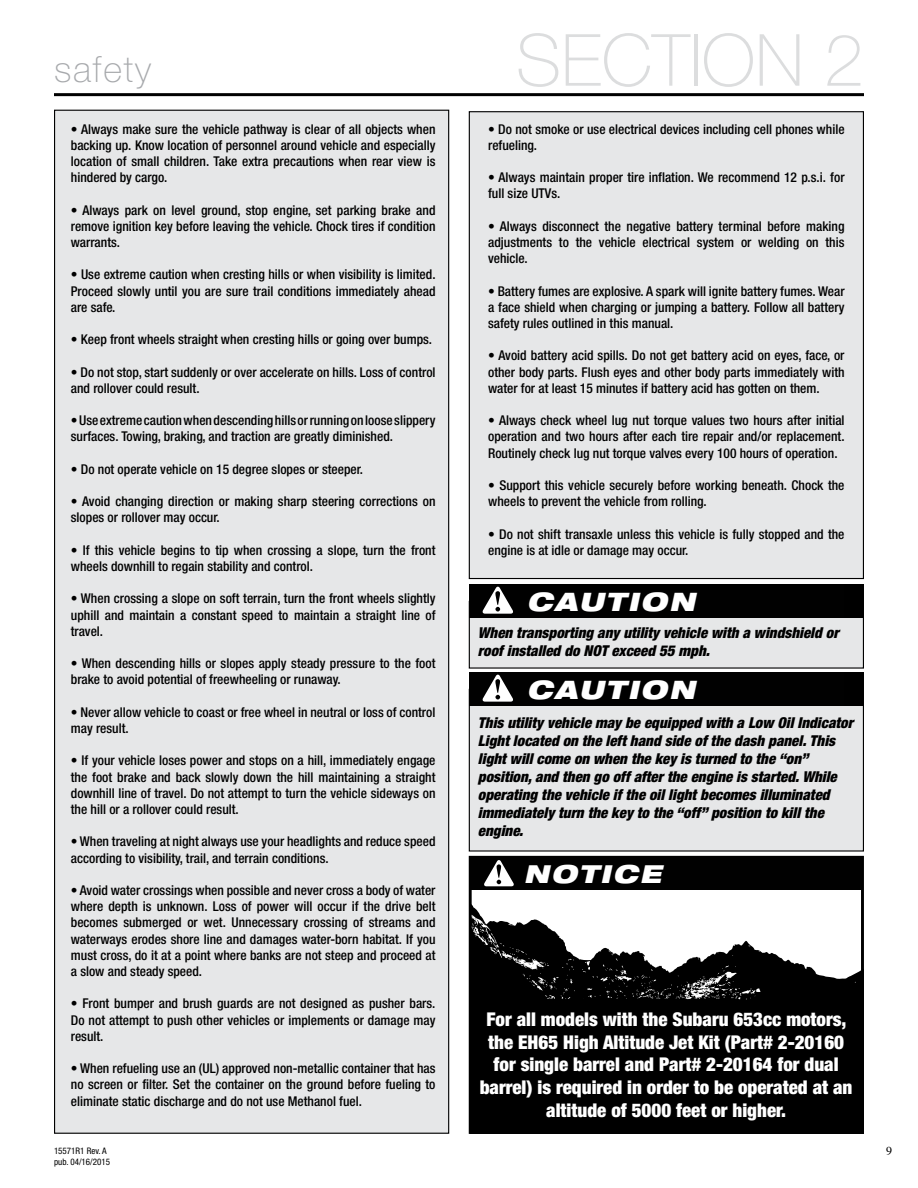
<style>
.page{position:relative;width:918px;height:1188px;background:#fff}
.page>*{position:absolute;margin:0;border:0;box-sizing:border-box;transform-origin:0 0}
.t1{font:100 72px "Helvetica Neue";color:#dcddde}
.t2{font:100 36px "Helvetica Neue";letter-spacing:.05em;color:#a7a9ac}
.t3{font:italic 900 expanded 25.5px "Helvetica Neue";letter-spacing:.075em;color:#fff}
.t4{font:italic 900 expanded 24.9px "Helvetica Neue";letter-spacing:.075em;color:#fff}
.t5{font:900 condensed 19.05px/22.8px "Helvetica Neue";color:#fff;text-align:center}
.t6{font:italic 900 condensed 15px/18px "Helvetica Neue";color:#000}
.t7{font:500 condensed 13.5px/16.2px "Helvetica Neue";color:#000;text-align:justify}
.t8{font:12px "Times";color:#000}
.t9{font:condensed 9px "Helvetica Neue";color:#000}
</style>
<div class="page">
<div style="left:469px;top:689px;width:394px;height:162px;background:#e6e7e8"></div>
<div style="left:469px;top:689px;width:395px;height:163px;border:1px solid #000"></div>
<div style="left:469px;top:601px;width:394px;height:67px;background:#e6e7e8"></div>
<div style="left:55px;top:110px;width:394px;height:1023px;background:#e6e7e8"></div>
<div style="left:469px;top:112px;width:394px;height:467px;background:#e6e7e8"></div>
<hr style="left:54px;top:93px;width:810px;height:3px;background:#000">
<div style="left:469px;top:672px;width:376px;height:33px;background:#010101"></div>
<svg style="left:482px;top:674px;width:31px;height:28px"></svg>
<div style="left:469px;top:584px;width:376px;height:33px;background:#010101"></div>
<svg style="left:482px;top:586px;width:31px;height:28px"></svg>
<svg style="left:469px;top:856px;width:395px;height:278px;fill:#000"></svg>
<div style="left:471px;top:858px;width:391px;height:32px;background:#010101"></div>
<svg style="left:484px;top:860px;width:30px;height:26px"></svg>
<div style="left:844px;top:672px;width:20px;height:33px;background:#000"></div>
<div style="left:844px;top:584px;width:20px;height:33px;background:#000"></div>
<h2 class="t2" style="left:54px;top:49px;width:98px">safety</h2>
<p class="t7" style="left:71px;top:121px;width:366px">• Always make sure the vehicle pathway is clear of all objects when backing up. Know location of personnel around vehicle and especially location of small children. Take extra precautions when rear view is hindered by cargo.</p>
<p class="t7" style="left:71px;top:202px;width:366px">• Always park on level ground, stop engine, set parking brake and remove ignition key before leaving the vehicle. Chock tires if condition warrants.</p>
<p class="t7" style="left:71px;top:266px;width:366px">• Use extreme caution when cresting hills or when visibility is limited.<br>Proceed slowly until you are sure trail conditions immediately ahead are safe.</p>
<p class="t7" style="left:71px;top:331px;width:363px">• Keep front wheels straight when cresting hills or going over bumps.</p>
<p class="t7" style="left:71px;top:364px;width:366px">• Do not stop, start suddenly or over accelerate on hills. Loss of control and rollover could result.</p>
<p class="t7" style="left:71px;top:412px;width:366px">• Use extreme caution when descending hills or running on loose slippery surfaces. Towing, braking, and traction are greatly diminished.</p>
<p class="t7" style="left:71px;top:461px;width:294px">• Do not operate vehicle on 15 degree slopes or steeper.</p>
<p class="t7" style="left:71px;top:493px;width:366px">• Avoid changing direction or making sharp steering corrections on slopes or rollover may occur.</p>
<p class="t7" style="left:71px;top:542px;width:366px">• If this vehicle begins to tip when crossing a slope, turn the front wheels downhill to regain stability and control.</p>
<p class="t7" style="left:71px;top:590px;width:366px">• When crossing a slope on soft terrain, turn the front wheels slightly uphill and maintain a constant speed to maintain a straight line of travel.</p>
<p class="t7" style="left:71px;top:655px;width:366px">• When descending hills or slopes apply steady pressure to the foot brake to avoid potential of freewheeling or runaway.</p>
<p class="t7" style="left:71px;top:704px;width:366px">• Never allow vehicle to coast or free wheel in neutral or loss of control may result.</p>
<p class="t7" style="left:71px;top:752px;width:366px">• If your vehicle loses power and stops on a hill, immediately engage the foot brake and back slowly down the hill maintaining a straight downhill line of travel. Do not attempt to turn the vehicle sideways on the hill or a rollover could result.</p>
<p class="t7" style="left:71px;top:833px;width:366px">• When traveling at night always use your headlights and reduce speed according to visibility, trail, and terrain conditions.</p>
<p class="t7" style="left:71px;top:882px;width:366px">• Avoid water crossings when possible and never cross a body of water where depth is unknown. Loss of power will occur if the drive belt becomes submerged or wet. Unnecessary crossing of streams and waterways erodes shore line and damages water-born habitat. If you must cross, do it at a point where banks are not steep and proceed at a slow and steady speed.</p>
<p class="t7" style="left:71px;top:995px;width:366px">• Front bumper and brush guards are not designed as pusher bars.<br>Do not attempt to push other vehicles or implements or damage may result.</p>
<p class="t7" style="left:71px;top:1060px;width:366px">• When refueling use an (UL) approved non-metallic container that has no screen or filter. Set the container on the ground before fueling to eliminate static discharge and do not use Methanol fuel.</p>
<p class="t9" style="left:54px;top:1145px;width:54px">15571R1 Rev. A</p>
<p class="t9" style="left:54px;top:1157px;width:58px">pub. 04/16/2015</p>
<h1 class="t1" style="left:516px;top:19px;width:350px">SECTION 2</h1>
<p class="t7" style="left:488px;top:121px;width:358px">• Do not smoke or use electrical devices including cell phones while refueling.</p>
<p class="t7" style="left:488px;top:169px;width:358px">• Always maintain proper tire inflation. We recommend 12 p.s.i. for full size UTVs.</p>
<p class="t7" style="left:488px;top:218px;width:358px">• Always disconnect the negative battery terminal before making adjustments to the vehicle electrical system or welding on this vehicle.</p>
<p class="t7" style="left:488px;top:283px;width:358px">• Battery fumes are explosive. A spark will ignite battery fumes. Wear a face shield when charging or jumping a battery. Follow all battery safety rules outlined in this manual.</p>
<p class="t7" style="left:488px;top:347px;width:358px">• Avoid battery acid spills. Do not get battery acid on eyes, face, or other body parts. Flush eyes and other body parts immediately with water for at least 15 minutes if battery acid has gotten on them.</p>
<p class="t7" style="left:488px;top:412px;width:358px">• Always check wheel lug nut torque values two hours after initial operation and two hours after each tire repair and/or replacement.<br>Routinely check lug nut torque valves every 100 hours of operation.</p>
<p class="t7" style="left:488px;top:477px;width:358px">• Support this vehicle securely before working beneath. Chock the wheels to prevent the vehicle from rolling.</p>
<p class="t7" style="left:488px;top:526px;width:358px">• Do not shift transaxle unless this vehicle is fully stopped and the engine is at idle or damage may occur.</p>
<h3 class="t3" style="left:527px;top:585px;width:170px">CAUTION</h3>
<p class="t6" style="left:478px;top:623px;width:362px">When transporting any utility vehicle with a windshield or roof installed do NOT exceed 55 mph.</p>
<h3 class="t3" style="left:527px;top:673px;width:170px">CAUTION</h3>
<p class="t6" style="left:478px;top:714px;width:377px">This utility vehicle may be equipped with a Low Oil Indicator Light located on the left hand side of the dash panel. This light will come on when the key is turned to the “on” position, and then go off after the engine is started. While operating the vehicle if the oil light becomes illuminated immediately turn the key to the “off” position to kill the engine.</p>
<h3 class="t4" style="left:524px;top:858px;width:139px">NOTICE</h3>
<h3 class="t5" style="left:480px;top:1007px;width:374px">For all models with the Subaru 653cc motors, the EH65 High Altitude Jet Kit (Part# 2-20160 for single barrel and Part# 2-20164 for dual barrel) is required in order to be operated at an altitude of 5000 feet or higher.</h3>
<p class="t8" style="left:886px;top:1140px;width:7px">9</p>
</div>
